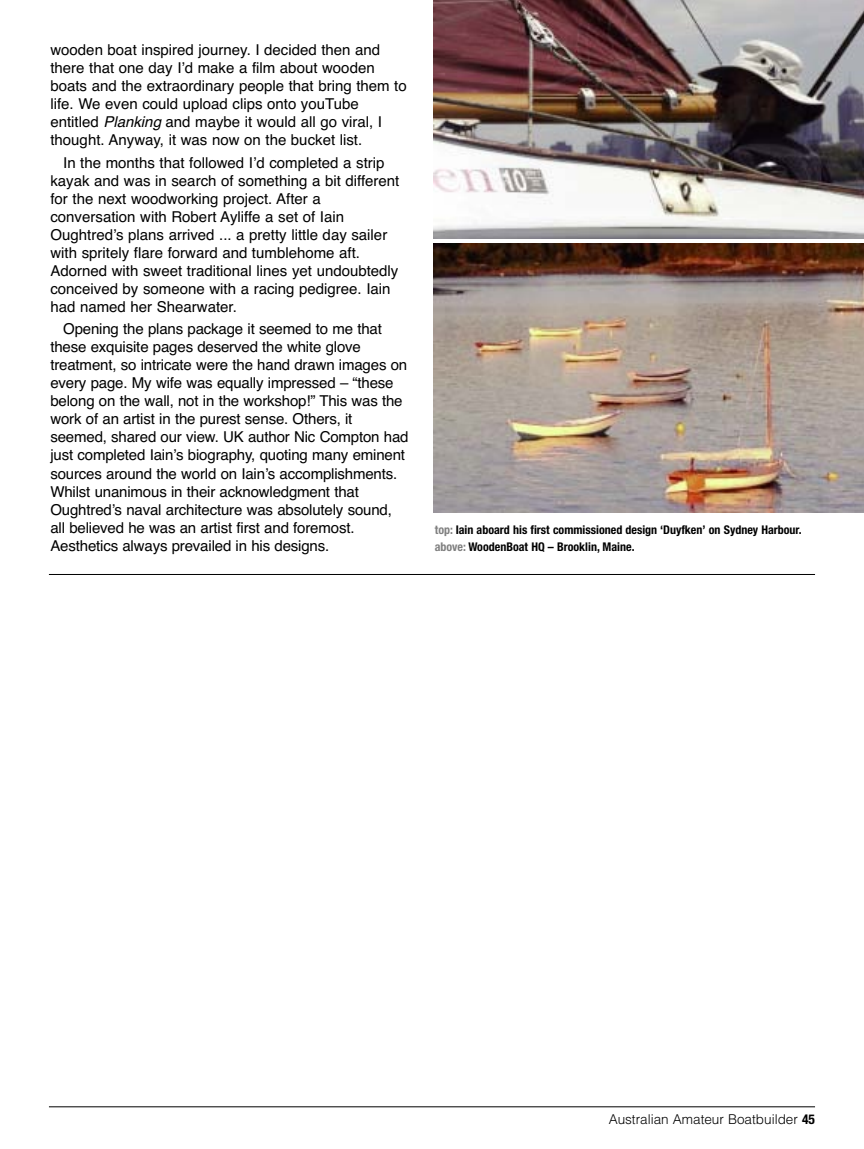
<style>
.page{position:relative;width:864px;height:1149px;background:#fff}
.page>*{position:absolute;margin:0;border:0;box-sizing:border-box;transform-origin:0 0}
.t1{font:15px/18px "Helvetica";color:#000}
.t2{font:300 13.5px "Helvetica";color:#000}
.t3{font:700 condensed 12px/17.7px "Helvetica Neue";color:#000}
.s1{font-style:italic}
.s2{color:#808080}
.s3{font-family:"Helvetica Neue";font-weight:700;font-stretch:condensed}
</style>
<div class="page">
<hr style="left:49px;top:1106px;width:765px;height:1px;background:#000">
<hr style="left:49px;top:574px;width:765px;height:1px;background:#000">
<img style="left:433px;top:0;width:430px;height:238px">
<img style="left:433px;top:244px;width:430px;height:268px">
<p class="t1" style="left:50px;top:41px;width:358px">wooden boat inspired journey. I decided then and there that one day I’d make a film about wooden boats and the extraordinary people that bring them to life. We even could upload clips onto youTube entitled <span class="s1">Planking</span> and maybe it would all go viral, I thought. Anyway, it was now on the bucket list.</p>
<p class="t1" style="left:50px;top:153px;width:350px;text-indent:13px">In the months that followed I’d completed a strip kayak and was in search of something a bit different for the next woodworking project. After a conversation with Robert Ayliffe a set of Iain Oughtred’s plans arrived ... a pretty little day sailer with spritely flare forward and tumblehome aft.<br>Adorned with sweet traditional lines yet undoubtedly conceived by someone with a racing pedigree. Iain had named her Shearwater.</p>
<p class="t1" style="left:50px;top:320px;width:359px;text-indent:13px">Opening the plans package it seemed to me that these exquisite pages deserved the white glove treatment, so intricate were the hand drawn images on every page. My wife was equally impressed – “these belong on the wall, not in the workshop!” This was the work of an artist in the purest sense. Others, it seemed, shared our view. UK author Nic Compton had just completed Iain’s biography, quoting many eminent sources around the world on Iain’s accomplishments.<br>Whilst unanimous in their acknowledgment that Oughtred’s naval architecture was absolutely sound, all believed he was an artist first and foremost.<br>Aesthetics always prevailed in his designs.</p>
<p class="t3" style="left:434px;top:520px;width:368px"><span class="s2">top:</span> Iain aboard his first commissioned design ‘Duyfken’ on Sydney Harbour. <span class="s2">above:</span> WoodenBoat HQ – Brooklin, Maine.</p>
<p class="t2" style="left:608px;top:1108px;width:208px">Australian Amateur Boatbuilder <span class="s3">45</span></p>
</div>
